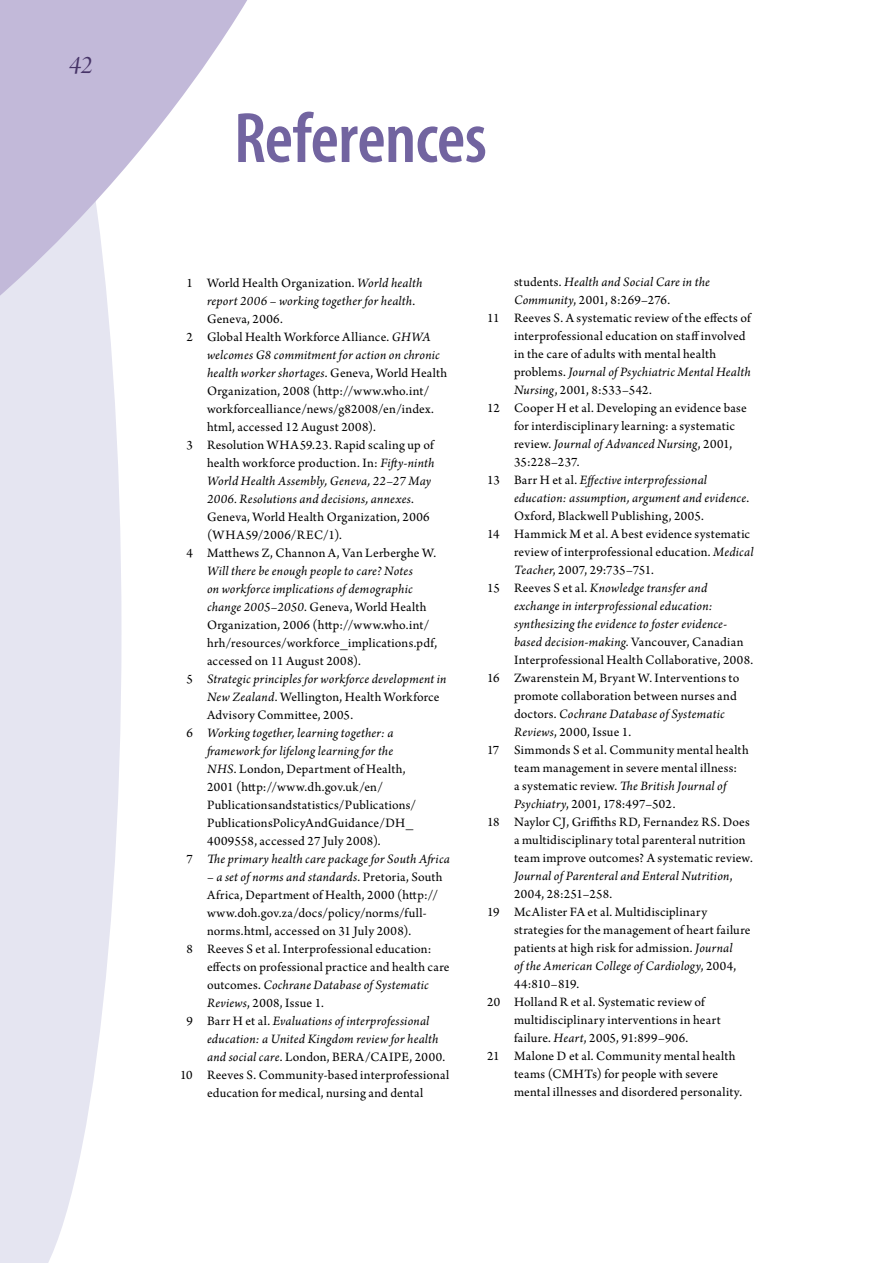
<style>
.page{position:relative;width:893px;height:1263px;background:#fff}
.page>*{position:absolute;margin:0;border:0;box-sizing:border-box;transform-origin:0 0}
.t1{font:600 condensed 72px "Myriad Pro";letter-spacing:-.01em;color:#7264a0}
.t2{font:27px "Arno Pro Italic Display";color:#473468}
.t3{font:13.5px "Arno Pro";letter-spacing:.015em;color:#000}
.t4{font:italic 13.5px "Arno Pro";letter-spacing:.015em;color:#000}
.t5{font:13.5px "Arno Pro";letter-spacing:.045em;color:#000}
.s1{font-style:italic}
.s2{font-style:normal}
</style>
<div class="page">
<svg style="left:0;top:462px;width:122px;height:801px;background:#e8e8f2"></svg>
<svg style="left:0;top:0;width:247px;height:462px"></svg>
<h2 class="t2" style="left:69px;top:49px;width:25px">42</h2>
<h1 class="t1" style="left:234px;top:94px;width:254px">References</h1>
<p class="t3" style="left:186px;top:275px;width:237px">1 World Health Organization. <span class="s1">World health</span></p>
<p class="t4" style="left:207px;top:293px;width:210px">report 2006 – working together for health<span class="s2">.</span></p>
<p class="t3" style="left:207px;top:311px;width:77px">Geneva, 2006.</p>
<p class="t3" style="left:186px;top:329px;width:246px">2 Global Health Workforce Alliance. <span class="s1">GHWA</span></p>
<p class="t4" style="left:207px;top:347px;width:234px">welcomes G8 commitment for action on chronic</p>
<p class="t4" style="left:207px;top:365px;width:242px">health worker shortages<span class="s2">. Geneva, World Health</span></p>
<p class="t3" style="left:207px;top:383px;width:224px">Organization, 2008 (http://www.who.int/</p>
<p class="t3" style="left:207px;top:401px;width:229px">workforcealliance/news/g82008/en/index.</p>
<p class="t3" style="left:207px;top:419px;width:170px">html, accessed 12 August 2008).</p>
<p class="t3" style="left:186px;top:437px;width:249px">3 Resolution WHA59.23. Rapid scaling up of</p>
<p class="t3" style="left:207px;top:455px;width:229px">health workforce production. In: <span class="s1">Fifty-ninth</span></p>
<p class="t4" style="left:207px;top:473px;width:226px">World Health Assembly, Geneva, 22–27 May</p>
<p class="t4" style="left:207px;top:491px;width:208px">2006. Resolutions and decisions, annexes<span class="s2">.</span></p>
<p class="t3" style="left:207px;top:509px;width:224px">Geneva, World Health Organization, 2006</p>
<p class="t5" style="left:207px;top:527px;width:136px">(WHA59/2006/REC/1).</p>
<p class="t3" style="left:186px;top:545px;width:251px">4 Matthews Z, Channon A, Van Lerberghe W.</p>
<p class="t4" style="left:207px;top:563px;width:207px">Will there be enough people to care? Notes</p>
<p class="t4" style="left:207px;top:581px;width:207px">on workforce implications of demographic</p>
<p class="t3" style="left:207px;top:599px;width:221px"><span class="s1">change 2005–2050</span>. Geneva, World Health</p>
<p class="t3" style="left:207px;top:617px;width:224px">Organization, 2006 (http://www.who.int/</p>
<p class="t3" style="left:207px;top:635px;width:232px">hrh/resources/workforce_implications.pdf,</p>
<p class="t3" style="left:207px;top:653px;width:155px">accessed on 11 August 2008).</p>
<p class="t4" style="left:186px;top:671px;width:262px"><span class="s2">5</span> Strategic principles for workforce development in</p>
<p class="t3" style="left:207px;top:689px;width:234px"><span class="s1">New Zealand</span>. Wellington, Health Workforce</p>
<p class="t3" style="left:207px;top:707px;width:148px">Advisory Committee, 2005.</p>
<p class="t4" style="left:186px;top:725px;width:209px"><span class="s2">6</span> Working together, learning together: a</p>
<p class="t4" style="left:207px;top:743px;width:188px">framework for lifelong learning for the</p>
<p class="t3" style="left:207px;top:761px;width:200px"><span class="s1">NHS</span>. London, Department of Health,</p>
<p class="t3" style="left:207px;top:779px;width:178px">2001 (http://www.dh.gov.uk/en/</p>
<p class="t3" style="left:207px;top:797px;width:211px">Publicationsandstatistics/Publications/</p>
<p class="t3" style="left:207px;top:815px;width:208px">PublicationsPolicyAndGuidance/DH_</p>
<p class="t3" style="left:207px;top:833px;width:175px">4009558, accessed 27 July 2008).</p>
<p class="t4" style="left:186px;top:851px;width:265px"><span class="s2">7</span> The primary health care package for South Africa</p>
<p class="t4" style="left:207px;top:869px;width:237px">– a set of norms and standards<span class="s2">. Pretoria, South</span></p>
<p class="t3" style="left:207px;top:887px;width:233px">Africa, Department of Health, 2000 (http://</p>
<p class="t3" style="left:207px;top:905px;width:221px">www.doh.gov.za/docs/policy/norms/full-</p>
<p class="t3" style="left:207px;top:923px;width:206px">norms.html, accessed on 31 July 2008).</p>
<p class="t3" style="left:186px;top:941px;width:246px">8 Reeves S et al. Interprofessional education:</p>
<p class="t3" style="left:207px;top:959px;width:244px">effects on professional practice and health care</p>
<p class="t4" style="left:207px;top:977px;width:223px"><span class="s2">outcomes.</span> Cochrane Database of Systematic</p>
<p class="t3" style="left:207px;top:995px;width:118px"><span class="s1">Reviews</span>, 2008, Issue 1.</p>
<p class="t4" style="left:186px;top:1013px;width:244px"><span class="s2">9 Barr H et al.</span> Evaluations of interprofessional</p>
<p class="t4" style="left:207px;top:1031px;width:233px">education: a United Kingdom review for health</p>
<p class="t3" style="left:207px;top:1049px;width:240px"><span class="s1">and social care</span>. London, BERA/CAIPE, 2000.</p>
<p class="t3" style="left:180px;top:1067px;width:271px">10 Reeves S. Community-based interprofessional</p>
<p class="t3" style="left:207px;top:1085px;width:218px">education for medical, nursing and dental</p>
<p class="t4" style="left:514px;top:275px;width:197px"><span class="s2">students.</span> Health and Social Care in the</p>
<p class="t3" style="left:514px;top:293px;width:158px"><span class="s1">Community</span>, 2001, 8:269–276.</p>
<p class="t3" style="left:487px;top:311px;width:265px">11 Reeves S. A systematic review of the effects of</p>
<p class="t3" style="left:514px;top:329px;width:233px">interprofessional education on staff involved</p>
<p class="t3" style="left:514px;top:347px;width:204px">in the care of adults with mental health</p>
<p class="t4" style="left:514px;top:365px;width:238px"><span class="s2">problems.</span> Journal of Psychiatric Mental Health</p>
<p class="t3" style="left:514px;top:383px;width:140px"><span class="s1">Nursing</span>, 2001, 8:533–542.</p>
<p class="t3" style="left:487px;top:401px;width:261px">12 Cooper H et al. Developing an evidence base</p>
<p class="t3" style="left:514px;top:419px;width:222px">for interdisciplinary learning: a systematic</p>
<p class="t4" style="left:514px;top:437px;width:220px"><span class="s2">review.</span> Journal of Advanced Nursing<span class="s2">, 2001,</span></p>
<p class="t3" style="left:514px;top:455px;width:67px">35:228–237.</p>
<p class="t4" style="left:487px;top:473px;width:222px"><span class="s2">13 Barr H et al.</span> Effective interprofessional</p>
<p class="t4" style="left:514px;top:491px;width:237px">education: assumption, argument and evidence<span class="s2">.</span></p>
<p class="t3" style="left:514px;top:509px;width:192px">Oxford, Blackwell Publishing, 2005.</p>
<p class="t3" style="left:487px;top:527px;width:265px">14 Hammick M et al. A best evidence systematic</p>
<p class="t3" style="left:514px;top:545px;width:241px">review of interprofessional education. <span class="s1">Medical</span></p>
<p class="t3" style="left:514px;top:563px;width:141px"><span class="s1">Teacher</span>, 2007, 29:735–751.</p>
<p class="t4" style="left:487px;top:581px;width:222px"><span class="s2">15 Reeves S et al.</span> Knowledge transfer and</p>
<p class="t4" style="left:514px;top:599px;width:200px">exchange in interprofessional education:</p>
<p class="t4" style="left:514px;top:617px;width:214px">synthesizing the evidence to foster evidence-</p>
<p class="t4" style="left:514px;top:635px;width:231px">based decision-making<span class="s2">. Vancouver, Canadian</span></p>
<p class="t3" style="left:514px;top:653px;width:241px">Interprofessional Health Collaborative, 2008.</p>
<p class="t3" style="left:487px;top:671px;width:254px">16 Zwarenstein M, Bryant W. Interventions to</p>
<p class="t3" style="left:514px;top:689px;width:224px">promote collaboration between nurses and</p>
<p class="t4" style="left:514px;top:707px;width:212px"><span class="s2">doctors.</span> Cochrane Database of Systematic</p>
<p class="t3" style="left:514px;top:725px;width:119px"><span class="s1">Reviews</span>, 2000, Issue 1.</p>
<p class="t3" style="left:487px;top:743px;width:263px">17 Simmonds S et al. Community mental health</p>
<p class="t3" style="left:514px;top:761px;width:225px">team management in severe mental illness:</p>
<p class="t4" style="left:514px;top:779px;width:214px"><span class="s2">a systematic review.</span> The British Journal of</p>
<p class="t3" style="left:514px;top:797px;width:163px"><span class="s1">Psychiatry</span>, 2001, 178:497–502.</p>
<p class="t3" style="left:487px;top:815px;width:264px">18 Naylor CJ, Griffiths RD, Fernandez RS. Does</p>
<p class="t3" style="left:514px;top:833px;width:233px">a multidisciplinary total parenteral nutrition</p>
<p class="t3" style="left:514px;top:851px;width:240px">team improve outcomes? A systematic review.</p>
<p class="t4" style="left:514px;top:868px;width:220px">Journal of Parenteral and Enteral Nutrition<span class="s2">,</span></p>
<p class="t3" style="left:514px;top:887px;width:100px">2004, 28:251–258.</p>
<p class="t3" style="left:487px;top:905px;width:222px">19 McAlister FA et al. Multidisciplinary</p>
<p class="t3" style="left:514px;top:923px;width:238px">strategies for the management of heart failure</p>
<p class="t3" style="left:514px;top:941px;width:220px">patients at high risk for admission. <span class="s1">Journal</span></p>
<p class="t4" style="left:514px;top:958px;width:224px">of the American College of Cardiology<span class="s2">, 2004,</span></p>
<p class="t3" style="left:514px;top:977px;width:67px">44:810–819.</p>
<p class="t3" style="left:487px;top:995px;width:219px">20 Holland R et al. Systematic review of</p>
<p class="t3" style="left:514px;top:1013px;width:208px">multidisciplinary interventions in heart</p>
<p class="t3" style="left:514px;top:1031px;width:176px">failure. <span class="s1">Heart</span>, 2005, 91:899–906.</p>
<p class="t3" style="left:487px;top:1048px;width:250px">21 Malone D et al. Community mental health</p>
<p class="t3" style="left:514px;top:1066px;width:206px">teams (CMHTs) for people with severe</p>
<p class="t3" style="left:514px;top:1084px;width:230px">mental illnesses and disordered personality.</p>
</div>
